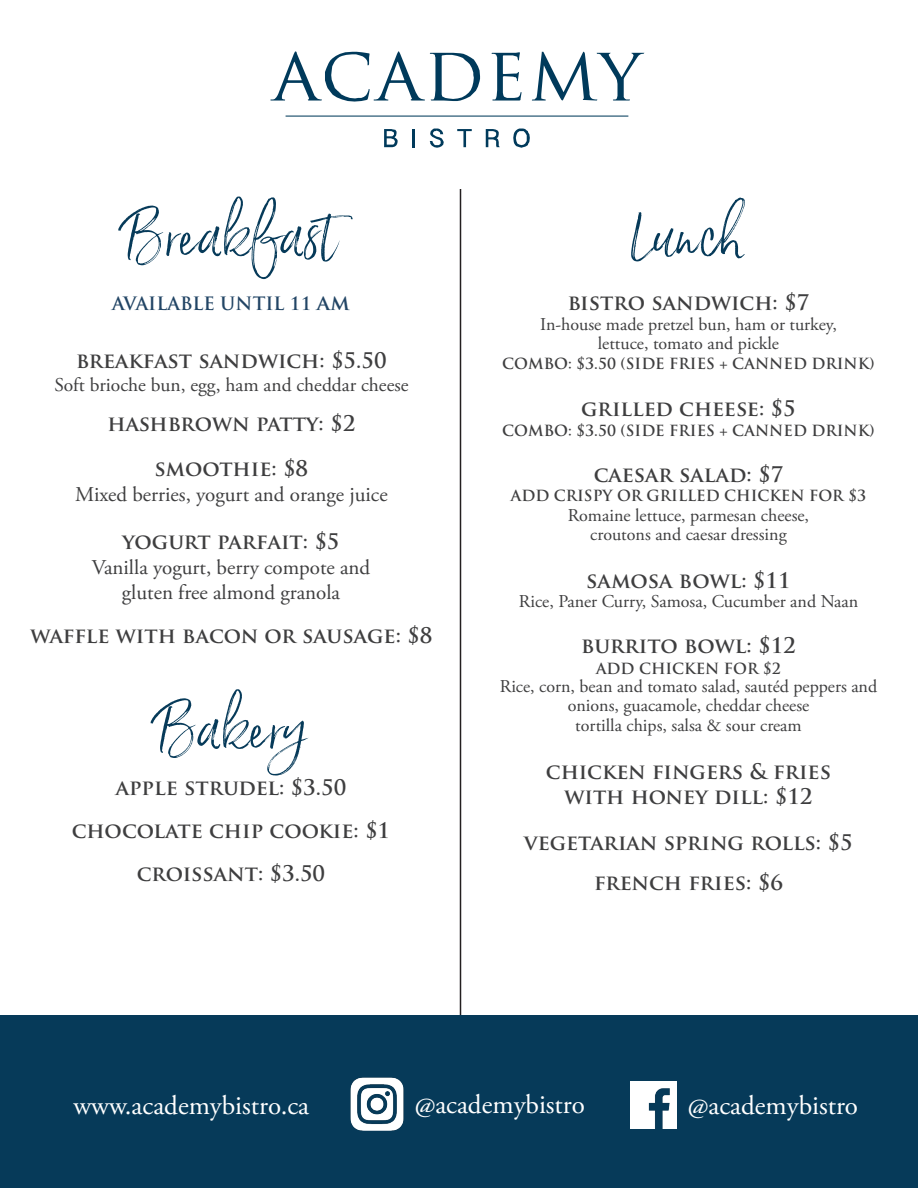
<style>
.page{position:relative;width:918px;height:1188px;background:#fff}
.page>*{position:absolute;margin:0;border:0;box-sizing:border-box;transform-origin:0 0}
.t1{font:60px "Saturday Script";color:#063a59}
.t2{font:27px "Adobe Garamond Pro";color:#fff}
.t3{font:700 21px "Trajan Pro";color:#3e3e3f}
.t4{font:21px/25.2px "Adobe Garamond Pro";color:#3e3e3f;text-align:center}
.t5{font:19.5px "Adobe Garamond Pro";color:#3e3e3f}
.t6{font:18px/19.5px "Adobe Garamond Pro";color:#3e3e3f;text-align:center}
.t7{font:700 18px "Trajan Pro";color:#224565}
.t8{font:700 15px "Trajan Pro";color:#3e3e3f}
.s1{font-size:21px}
</style>
<div class="page">
<svg style="left:271px;top:51px;width:209px;height:51px"></svg>
<svg style="left:491px;top:52px;width:31px;height:49px"></svg>
<svg style="left:532px;top:52px;width:112px;height:49px"></svg>
<svg style="left:384px;top:129px;width:14px;height:18px"></svg>
<svg style="left:413px;top:129px;width:2px;height:18px"></svg>
<svg style="left:430px;top:129px;width:14px;height:19px"></svg>
<svg style="left:457px;top:129px;width:15px;height:18px"></svg>
<svg style="left:486px;top:129px;width:14px;height:18px"></svg>
<svg style="left:513px;top:129px;width:17px;height:19px"></svg>
<hr style="left:286px;top:116px;width:342px;height:1px;background:#003a5b">
<hr style="left:460px;top:189px;width:1px;height:826px;background:#231f20">
<div style="left:0;top:1015px;width:918px;height:173px;background:#063a59"></div>
<img style="left:350px;top:1077px;width:54px;height:54px">
<img style="left:630px;top:1082px;width:47px;height:46px">
<p class="t1" style="left:123px;top:198px;width:215px">Breakfast</p>
<p class="t7" style="left:112px;top:292px;width:239px">AVAILABLE UNTIL 11 <span class="s1">am</span></p>
<p class="t1" style="left:633px;top:198px;width:113px">Lunch</p>
<p class="t3" style="left:568px;top:289px;width:243px">bistro sandwich: $7</p>
<p class="t6" style="left:540px;top:315px;width:298px">In-house made pretzel bun, ham or turkey, lettuce, tomato and pickle</p>
<p class="t8" style="left:502px;top:354px;width:374px">COMBO: $3.50 (SIDE FRIES + CANNED DRINK)</p>
<p class="t3" style="left:76px;top:347px;width:312px">breakfast sandwich: $5.50</p>
<p class="t5" style="left:54px;top:373px;width:356px">Soft brioche bun, egg, ham and cheddar cheese</p>
<p class="t3" style="left:581px;top:395px;width:216px">grilled cheese: $5</p>
<p class="t3" style="left:107px;top:411px;width:249px">hashbrown patty: $2</p>
<p class="t8" style="left:502px;top:421px;width:374px">COMBO: $3.50 (SIDE FRIES + CANNED DRINK)</p>
<p class="t3" style="left:155px;top:455px;width:155px">smoothie: $8</p>
<p class="t4" style="left:75px;top:483px;width:314px">Mixed berries, yogurt and orange juice</p>
<p class="t3" style="left:123px;top:528px;width:219px">yogurt parfait: $5</p>
<p class="t4" style="left:92px;top:555px;width:280px">Vanilla yogurt, berry compote and gluten free almond granola</p>
<p class="t3" style="left:30px;top:623px;width:404px">waffle with bacon or sausage: $8</p>
<p class="t1" style="left:156px;top:690px;width:152px">Bakery</p>
<p class="t3" style="left:116px;top:774px;width:232px">apple strudel: $3.50</p>
<p class="t3" style="left:72px;top:817px;width:320px">chocolate chip cookie: $1</p>
<p class="t3" style="left:137px;top:860px;width:190px">croissant: $3.50</p>
<p class="t3" style="left:594px;top:461px;width:191px">caesar salad: $7</p>
<p class="t8" style="left:511px;top:486px;width:357px">ADD CRISPY OR GRILLED CHICKEN FOR $3</p>
<p class="t6" style="left:568px;top:506px;width:243px">Romaine lettuce, parmesan cheese,</p>
<p class="t6" style="left:590px;top:525px;width:198px">croutons and caesar dressing</p>
<p class="t3" style="left:586px;top:567px;width:206px">samosa bowl: $11</p>
<p class="t6" style="left:519px;top:592px;width:341px">Rice, Paner Curry, Samosa, Cucumber and Naan</p>
<p class="t3" style="left:581px;top:632px;width:216px">burrito bowl: $12</p>
<p class="t8" style="left:596px;top:659px;width:186px">ADD CHICKEN FOR $2</p>
<p class="t6" style="left:500px;top:677px;width:379px">Rice, corn, bean and tomato salad, sautéd peppers and onions, guacamole, cheddar cheese</p>
<p class="t6" style="left:575px;top:716px;width:228px">tortilla chips, salsa &amp; sour cream</p>
<p class="t3" style="left:546px;top:758px;width:287px">chicken fingers &amp; fries</p>
<p class="t3" style="left:564px;top:783px;width:250px">with honey dill: $12</p>
<p class="t3" style="left:524px;top:829px;width:330px">vegetarian spring rolls: $5</p>
<p class="t3" style="left:594px;top:870px;width:190px">french fries: $6</p>
<p class="t2" style="left:73px;top:1089px;width:237px">www.academybistro.ca</p>
<p class="t2" style="left:415px;top:1089px;width:172px">@academybistro</p>
<p class="t2" style="left:688px;top:1089px;width:172px">@academybistro</p>
</div>
